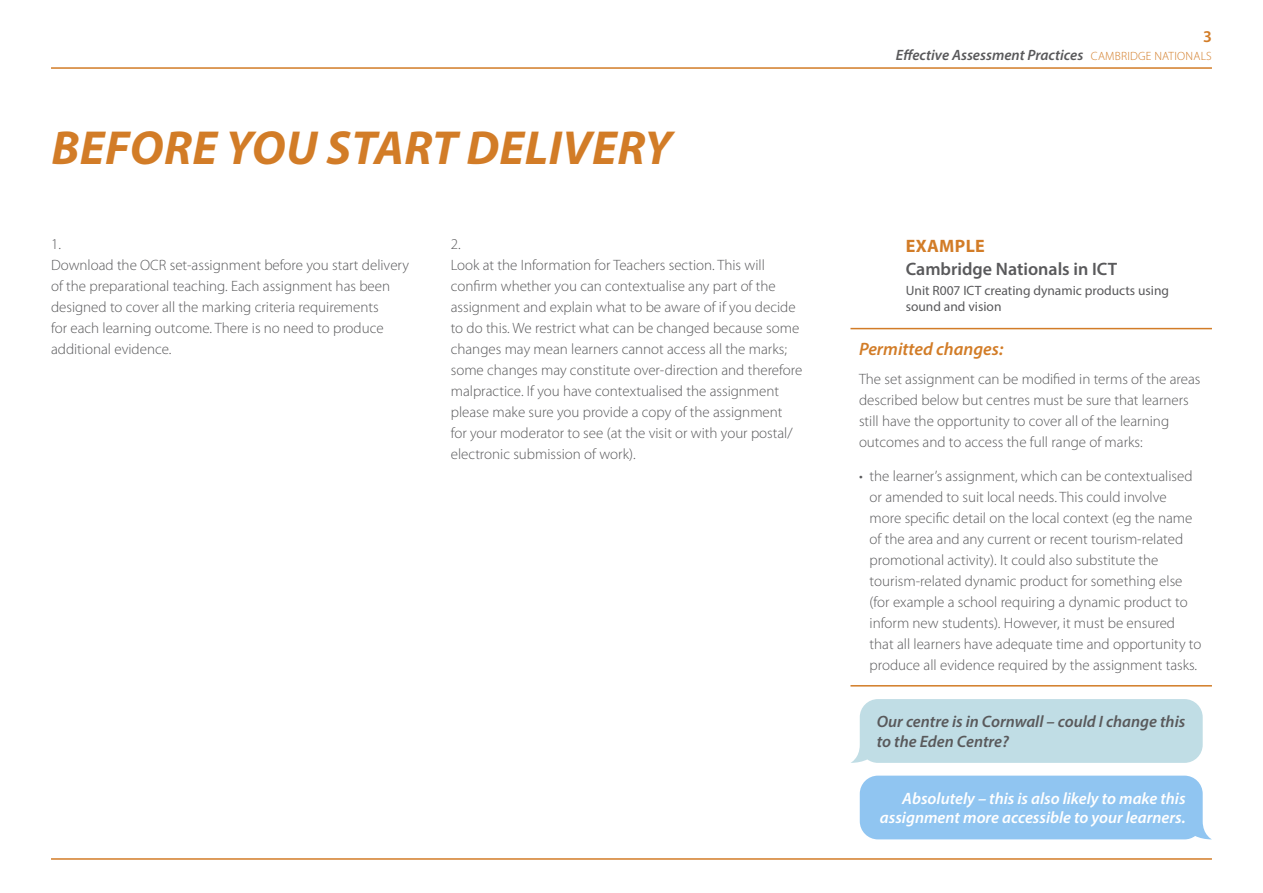
<style>
.page{position:relative;width:1263px;height:893px;background:#fff}
.page>*{position:absolute;margin:0;border:0;box-sizing:border-box;transform-origin:0 0}
.t1{font:italic 700 48px "Myriad Pro";letter-spacing:.01em;color:#d27c27}
.t2{font:600 18px "Myriad Pro";color:#59595b}
.t3{font:italic 600 18px "Myriad Pro";color:#d27c27}
.t4{font:700 18px "Myriad Pro";letter-spacing:.02em;color:#d27c27}
.t5{font:italic 600 16.5px/19.5px "Myriad Pro";color:#fff;text-align:right}
.t6{font:italic 600 16.5px/19.5px "Myriad Pro";color:#59595b}
.t7{font:600 16.5px "Myriad Pro";color:#d27c27}
.t8{font:300 15px/21px "Myriad Pro";color:#59595b}
.t9{font:italic 600 15px "Myriad Pro";color:#59595b}
.t10{font:13.5px/16.5px "Myriad Pro";color:#59595b}
.s1{font-weight:300;font-style:normal;font-size:12px;color:#d27c27}
</style>
<div class="page">
<hr style="left:51px;top:67px;width:1161px;height:2px;background:#d27c27">
<hr style="left:51px;top:858px;width:1161px;height:2px;background:#d27c27">
<hr style="left:850px;top:328px;width:362px;height:1px;background:#d27c27">
<hr style="left:850px;top:685px;width:362px;height:1px;background:#d27c27">
<div style="left:851px;top:699px;width:352px;height:64px;background:#c0dde5"></div>
<div style="left:860px;top:776px;width:351px;height:63px;background:#90c5f1"></div>
<h1 class="t1" style="left:52px;top:116px;width:622px">BEFORE YOU START DELIVERY</h1>
<p class="t7" style="left:1203px;top:26px;width:10px">3</p>
<p class="t9" style="left:896px;top:45px;width:317px">Effective Assessment Practices <span class="s1">CAMBRIDGE NATIONALS</span></p>
<p class="t8" style="left:51px;top:234px;width:360px">1.<br>Download the OCR set-assignment before you start delivery of the preparational teaching. Each assignment has been designed to cover all the marking criteria requirements<br>for each learning outcome. There is no need to produce additional evidence.</p>
<p class="t4" style="left:906px;top:234px;width:80px">EXAMPLE</p>
<p class="t8" style="left:451px;top:234px;width:353px">2.<br>Look at the Information for Teachers section. This will confirm whether you can contextualise any part of the assignment and explain what to be aware of if you decide to do this. We restrict what can be changed because some changes may mean learners cannot access all the marks; some changes may constitute over-direction and therefore malpractice. If you have contextualised the assignment please make sure you provide a copy of the assignment<br>for your moderator to see (at the visit or with your postal/ electronic submission of work).</p>
<p class="t2" style="left:906px;top:257px;width:213px">Cambridge Nationals in ICT</p>
<p class="t10" style="left:906px;top:282px;width:265px">Unit R007 ICT creating dynamic products using sound and vision</p>
<p class="t3" style="left:859px;top:337px;width:146px">Permitted changes:</p>
<p class="t8" style="left:859px;top:369px;width:343px">The set assignment can be modified in terms of the areas described below but centres must be sure that learners still have the opportunity to cover all of the learning outcomes and to access the full range of marks:</p>
<p class="t8" style="left:870px;top:466px;width:333px;text-indent:-11px">• the learner’s assignment, which can be contextualised or amended to suit local needs. This could involve more specific detail on the local context (eg the name of the area and any current or recent tourism-related promotional activity). It could also substitute the tourism-related dynamic product for something else (for example a school requiring a dynamic product to inform new students). However, it must be ensured that all learners have adequate time and opportunity to produce all evidence required by the assignment tasks.</p>
<p class="t6" style="left:877px;top:712px;width:310px">Our centre is in Cornwall – could I change this to the Eden Centre?</p>
<p class="t5" style="left:880px;top:788px;width:307px">Absolutely – this is also likely to make this assignment more accessible to your learners.</p>
</div>
